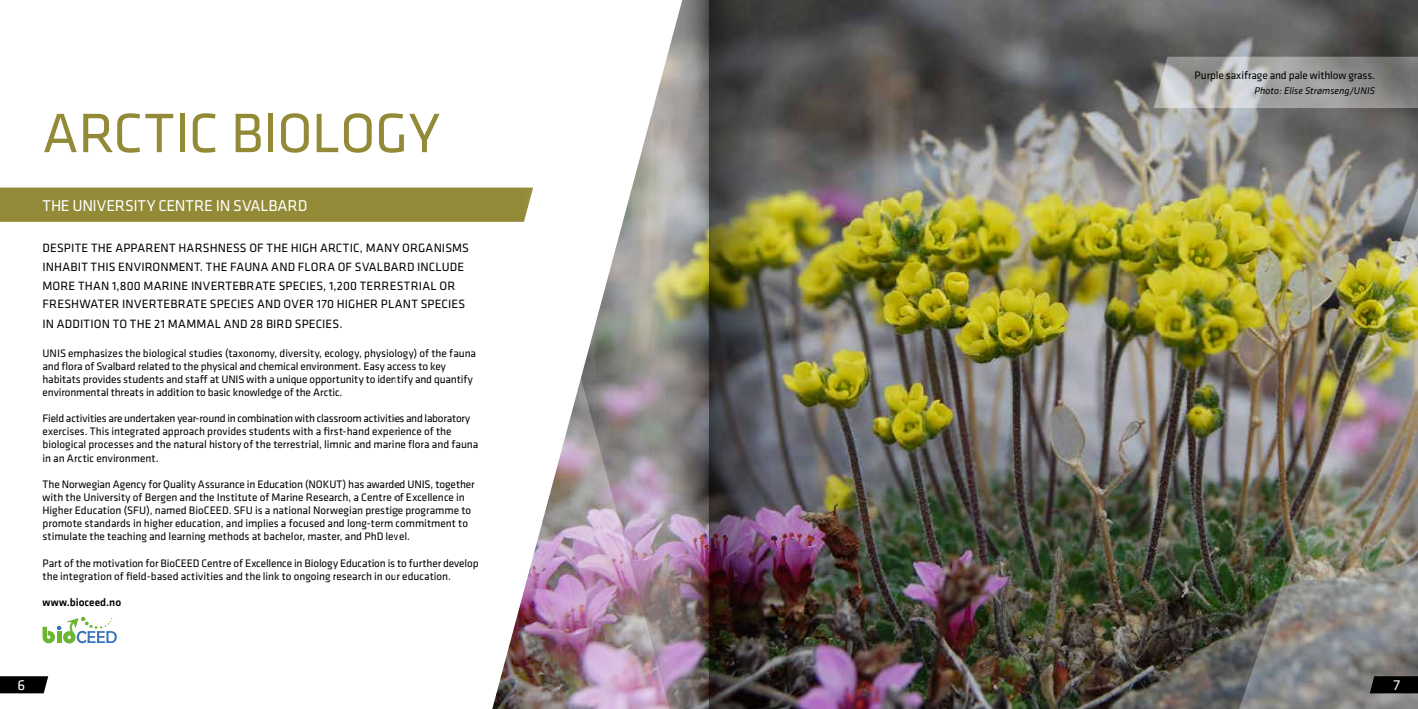
<style>
.page{position:relative;width:1418px;height:709px;background:#fff}
.page>*{position:absolute;margin:0;border:0;box-sizing:border-box;transform-origin:0 0}
.t1{font:57.5px "Klavika Basic";letter-spacing:-.01em;color:#928a36}
.t2{font:16.25px "Klavika Basic";letter-spacing:-.01em;color:#fff}
.t3{font:15px "Klavika Basic";color:#fff}
.t4{font:12.5px/18.8px "Klavika Basic";letter-spacing:.01em;color:#000}
.t5{font:11.25px/13.1px "Klavika Basic";letter-spacing:-.005em;color:#000}
.t6{font:500 11.25px "Klavika Basic";letter-spacing:.005em;color:#000}
.t7{font:italic 10px "Klavika Basic";color:#000}
</style>
<div class="page">
<img style="left:492px;top:0;width:925px;height:709px">
<div style="left:0;top:188px;width:496px;height:34px;background:#928a36"></div>
<svg style="left:492px;top:375px;width:4px;height:334px"></svg>
<img style="left:1081px;top:156px;width:336px;height:553px">
<svg style="left:0;top:676px;width:48px;height:17px"></svg>
<svg style="left:1369px;top:676px;width:48px;height:17px"></svg>
<svg style="left:1153px;top:57px;width:264px;height:51px;background:#a0a09f"></svg>
<svg style="left:43px;top:617px;width:74px;height:26px"></svg>
<img style="left:496px;top:0;width:213px;height:709px">
<img style="left:709px;top:0;width:147px;height:709px">
<h1 class="t1" style="left:43px;top:95px;width:399px">ARCTIC BIOLOGY</h1>
<h2 class="t2" style="left:43px;top:195px;width:266px">THE UNIVERSITY CENTRE IN SVALBARD</h2>
<p class="t4" style="left:43px;top:238px;width:428px">DESPITE THE APPARENT HARSHNESS OF THE HIGH ARCTIC, MANY ORGANISMS INHABIT THIS ENVIRONMENT. THE FAUNA AND FLORA OF SVALBARD INCLUDE MORE THAN 1,800 MARINE INVERTEBRATE SPECIES, 1,200 TERRESTRIAL OR FRESHWATER INVERTEBRATE SPECIES AND OVER 170 HIGHER PLANT SPECIES</p>
<p class="t4" style="left:43px;top:314px;width:301px">IN ADDITION TO THE 21 MAMMAL AND 28 BIRD SPECIES.</p>
<p class="t5" style="left:43px;top:346px;width:435px">UNIS emphasizes the biological studies (taxonomy, diversity, ecology, physiology) of the fauna and flora of Svalbard related to the physical and chemical environment. Easy access to key habitats provides students and staff at UNIS with a unique opportunity to identify and quantify environmental threats in addition to basic knowledge of the Arctic.</p>
<p class="t5" style="left:43px;top:411px;width:437px">Field activities are undertaken year-round in combination with classroom activities and laboratory exercises. This integrated approach provides students with a first-hand experience of the biological processes and the natural history of the terrestrial, limnic and marine flora and fauna in an Arctic environment.</p>
<p class="t5" style="left:43px;top:477px;width:433px">The Norwegian Agency for Quality Assurance in Education (NOKUT) has awarded UNIS, together with the University of Bergen and the Institute of Marine Research, a Centre of Excellence in Higher Education (SFU), named BioCEED. SFU is a national Norwegian prestige programme to promote standards in higher education, and implies a focused and long-term commitment to stimulate the teaching and learning methods at bachelor, master, and PhD level.</p>
<p class="t5" style="left:43px;top:556px;width:437px">Part of the motivation for BioCEED Centre of Excellence in Biology Education is to further develop the integration of field-based activities and the link to ongoing research in our education.</p>
<p class="t6" style="left:43px;top:594px;width:80px">www.bioceed.no</p>
<p class="t5" style="left:1194px;top:68px;width:182px">Purple saxifrage and pale withlow grass.</p>
<p class="t7" style="left:1254px;top:84px;width:122px">Photo: Elise Strømseng/UNIS</p>
<h3 class="t3" style="left:17px;top:675px;width:9px">6</h3>
<h3 class="t3" style="left:1393px;top:675px;width:8px">7</h3>
</div>
